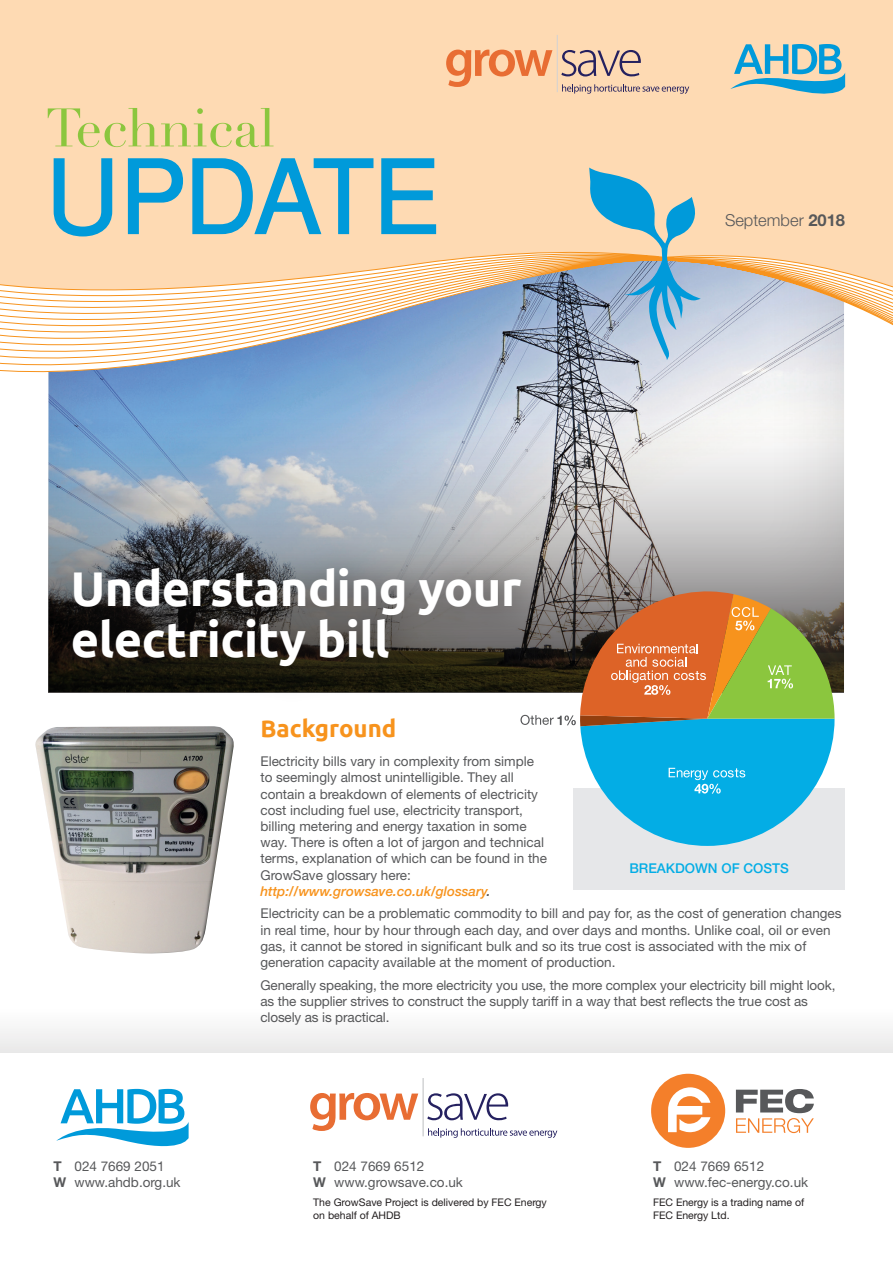
<style>
.page{position:relative;width:893px;height:1263px;background:#fff}
.page>*{position:absolute;margin:0;border:0;box-sizing:border-box;transform-origin:0 0}
.t1{font:102px "Nimbus San L";letter-spacing:-.035em;color:#009ada}
.t2{font:53.25px "Didot";color:#8bc63e}
.t3{font:700 48.75px/51.4px "Ubuntu";letter-spacing:-.01em;color:#fff}
.t4{font:700 24px "Ubuntu";color:#f7931d}
.t5{font:300 16.5px "Helvetica Neue";color:#57585a}
.t6{font:13.5px/16.2px "Helvetica Neue";color:#57585a}
.t7{font:500 13.5px "Helvetica Neue";color:#03ade5}
.t8{font:10.5px/12.6px "Helvetica Neue";color:#231f20}
.s1{font-weight:700}
.s2{font-weight:500;font-style:italic;color:#f7931d}
.s3{font-weight:500;font-style:italic}
</style>
<div class="page">
<div style="left:0;top:0;width:893px;height:187px;background:#fedab3"></div>
<svg style="left:0;top:187px;width:893px;height:228px"></svg>
<svg style="left:48px;top:415px;width:796px;height:277px;background:#b2bbc6"></svg>
<svg style="left:589px;top:168px;width:112px;height:192px;background:#9bb9c4"></svg>
<svg style="left:730px;top:44px;width:115px;height:57px;background:#9ac0c2"></svg>
<svg style="left:53px;top:157px;width:60px;height:80px;background:#e0d2b7"></svg>
<svg style="left:127px;top:157px;width:57px;height:78px;background:#dfd2b7"></svg>
<svg style="left:192px;top:157px;width:182px;height:78px;background:#e1d2b7"></svg>
<svg style="left:381px;top:157px;width:56px;height:78px;background:#d9d0b8"></svg>
<div style="left:45px;top:540px;width:513px;height:165px;background:#231f20;opacity:.75"></div>
<div style="left:0;top:1007px;width:893px;height:50px;background:#f4f4f4"></div>
<div style="left:0;top:1053px;width:893px;height:210px;background:#fff"></div>
<svg style="left:310px;top:1093px;width:108px;height:38px"></svg>
<svg style="left:427px;top:1093px;width:81px;height:27px"></svg>
<hr style="left:423px;top:1078px;width:1px;height:58px;background:#d1d2d4">
<svg style="left:428px;top:1128px;width:129px;height:10px"></svg>
<svg style="left:56px;top:1089px;width:133px;height:58px"></svg>
<svg style="left:736px;top:1089px;width:78px;height:44px"></svg>
<div style="left:651px;top:1074px;width:74px;height:74px;background:#f47f2a;border-radius:50%"></div>
<svg style="left:668px;top:1087px;width:42px;height:46px"></svg>
<svg style="left:446px;top:50px;width:106px;height:37px;background:#f4ac7d"></svg>
<svg style="left:561px;top:50px;width:80px;height:26px;background:#c1a69b"></svg>
<hr style="left:557px;top:35px;width:1px;height:57px;background:#d1d2d4">
<svg style="left:562px;top:84px;width:127px;height:10px"></svg>
<img style="left:35px;top:726px;width:199px;height:228px">
<div style="left:573px;top:788px;width:272px;height:101px;background:#e6e7e9"></div>
<svg style="left:520px;top:590px;width:314px;height:256px"></svg>
<h2 class="t2" style="left:46px;top:96px;width:231px">Technical</h2>
<h1 class="t1" style="left:46px;top:124px;width:397px">UPDATE</h1>
<h3 class="t3" style="left:71px;top:562px;width:452px">Understanding your electricity bill</h3>
<p class="t5" style="left:725px;top:211px;width:122px">September <span class="s1">2018</span></p>
<p class="t6" style="left:54px;top:1158px;width:129px"><span class="s1">T</span> 024 7669 2051<br><span class="s1">W</span> www.ahdb.org.uk</p>
<h3 class="t4" style="left:260px;top:714px;width:137px">Background</h3>
<p class="t6" style="left:260px;top:753px;width:288px">Electricity bills vary in complexity from simple to seemingly almost unintelligible. They all contain a breakdown of elements of electricity cost including fuel use, electricity transport, billing metering and energy taxation in some way. There is often a lot of jargon and technical terms, explanation of which can be found in the GrowSave glossary here: <span class="s2">http://www.growsave.co.uk/glossary</span><span class="s3">.</span></p>
<p class="t6" style="left:260px;top:905px;width:583px">Electricity can be a problematic commodity to bill and pay for, as the cost of generation changes in real time, hour by hour through each day, and over days and months. Unlike coal, oil or even gas, it cannot be stored in significant bulk and so its true cost is associated with the mix of generation capacity available at the moment of production.</p>
<p class="t6" style="left:260px;top:976px;width:577px">Generally speaking, the more electricity you use, the more complex your electricity bill might look, as the supplier strives to construct the supply tariff in a way that best reflects the true cost as closely as is practical.</p>
<p class="t7" style="left:629px;top:860px;width:161px">BREAKDOWN OF COSTS</p>
<p class="t6" style="left:313px;top:1158px;width:151px"><span class="s1">T</span> 024 7669 6512<br><span class="s1">W</span> www.growsave.co.uk</p>
<p class="t8" style="left:313px;top:1196px;width:235px">The GrowSave Project is delivered by FEC Energy on behalf of AHDB</p>
<p class="t6" style="left:653px;top:1158px;width:157px"><span class="s1">T</span> 024 7669 6512<br><span class="s1">W</span> www.fec-energy.co.uk</p>
<p class="t8" style="left:653px;top:1196px;width:153px">FEC Energy is a trading name of<br>FEC Energy Ltd.</p>
</div>
